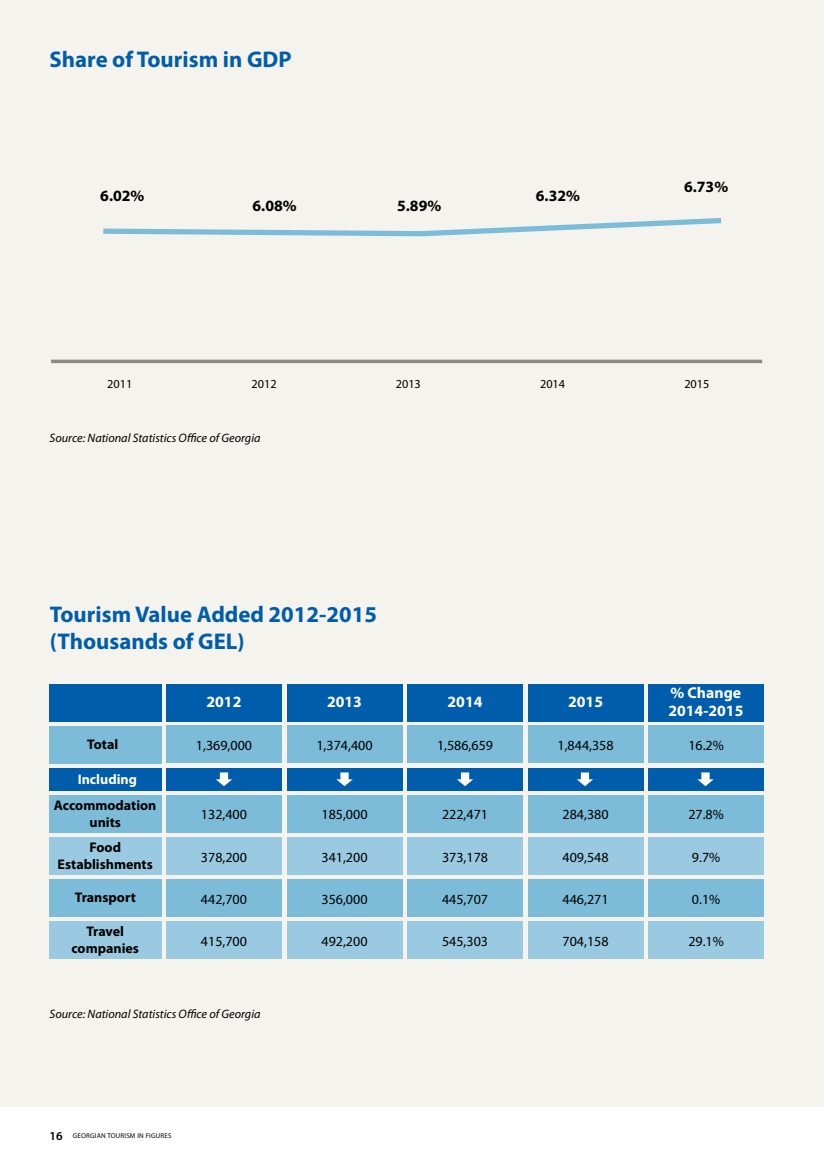
<style>
.page{position:relative;width:824px;height:1166px;background:#fff}
.page>*{position:absolute;margin:0;border:0;box-sizing:border-box;transform-origin:0 0}
.t1{font:700 22.75px/27.3px "Myriad Pro";color:#005dac}
.t2{font:700 15.75px/18.9px "Myriad Pro";color:#fff}
.t3{font:700 15.75px "Myriad Pro";color:#000}
.t4{font:14px "Myriad Pro";color:#000}
.t5{font:700 14px/16.8px "Myriad Pro";color:#000;text-align:center}
.t6{font:700 14px "Myriad Pro";color:#fff}
.t7{font:italic 12.25px "Myriad Pro";color:#000}
.t8{font:12.25px "Myriad Pro";color:#000}
.t9{font:7px "Myriad Pro";letter-spacing:.025em;color:#000}
.s1{font-weight:600;font-size:12.25px}
</style>
<div class="page">
<div style="left:0;top:0;width:823px;height:1106px;background:#f4f3ed"></div>
<hr style="left:51px;top:360px;width:711px;height:3px;background:#8a8b83">
<svg style="left:103px;top:218px;width:619px;height:19px"></svg>
<div style="left:49px;top:921px;width:112px;height:37px;background:#9acae1"></div>
<div style="left:49px;top:684px;width:112px;height:37px;background:#005dac"></div>
<div style="left:49px;top:726px;width:112px;height:37px;background:#7cbcd8"></div>
<div style="left:49px;top:768px;width:112px;height:23px;background:#005dac"></div>
<div style="left:49px;top:796px;width:112px;height:37px;background:#7cbcd8"></div>
<div style="left:49px;top:838px;width:112px;height:37px;background:#9acae1"></div>
<div style="left:49px;top:880px;width:112px;height:36px;background:#7cbcd8"></div>
<div style="left:166px;top:921px;width:116px;height:37px;background:#9acae1"></div>
<div style="left:166px;top:684px;width:116px;height:37px;background:#005dac"></div>
<div style="left:166px;top:726px;width:116px;height:37px;background:#7cbcd8"></div>
<div style="left:166px;top:768px;width:116px;height:23px;background:#005dac"></div>
<div style="left:166px;top:796px;width:116px;height:37px;background:#7cbcd8"></div>
<div style="left:166px;top:837px;width:116px;height:37px;background:#9acae1"></div>
<div style="left:166px;top:879px;width:116px;height:37px;background:#7cbcd8"></div>
<svg style="left:216px;top:772px;width:16px;height:14px"></svg>
<div style="left:287px;top:921px;width:115px;height:37px;background:#9acae1"></div>
<div style="left:287px;top:684px;width:115px;height:37px;background:#005dac"></div>
<div style="left:287px;top:726px;width:115px;height:37px;background:#7cbcd8"></div>
<div style="left:287px;top:768px;width:115px;height:23px;background:#005dac"></div>
<div style="left:287px;top:796px;width:115px;height:37px;background:#7cbcd8"></div>
<div style="left:287px;top:837px;width:115px;height:37px;background:#9acae1"></div>
<div style="left:287px;top:879px;width:115px;height:37px;background:#7cbcd8"></div>
<svg style="left:336px;top:772px;width:17px;height:14px"></svg>
<div style="left:407px;top:921px;width:116px;height:37px;background:#9acae1"></div>
<div style="left:407px;top:684px;width:116px;height:37px;background:#005dac"></div>
<div style="left:407px;top:726px;width:116px;height:37px;background:#7cbcd8"></div>
<div style="left:407px;top:768px;width:116px;height:23px;background:#005dac"></div>
<div style="left:407px;top:796px;width:116px;height:37px;background:#7cbcd8"></div>
<div style="left:407px;top:837px;width:116px;height:37px;background:#9acae1"></div>
<div style="left:407px;top:879px;width:116px;height:37px;background:#7cbcd8"></div>
<svg style="left:457px;top:772px;width:16px;height:14px"></svg>
<div style="left:527px;top:921px;width:116px;height:37px;background:#9acae1"></div>
<div style="left:527px;top:684px;width:116px;height:37px;background:#005dac"></div>
<div style="left:527px;top:726px;width:116px;height:37px;background:#7cbcd8"></div>
<div style="left:527px;top:768px;width:116px;height:23px;background:#005dac"></div>
<div style="left:527px;top:796px;width:116px;height:37px;background:#7cbcd8"></div>
<div style="left:527px;top:837px;width:116px;height:37px;background:#9acae1"></div>
<div style="left:527px;top:879px;width:116px;height:37px;background:#7cbcd8"></div>
<svg style="left:577px;top:772px;width:16px;height:14px"></svg>
<div style="left:648px;top:921px;width:115px;height:37px;background:#9acae1"></div>
<div style="left:648px;top:684px;width:115px;height:37px;background:#005dac"></div>
<div style="left:648px;top:726px;width:115px;height:37px;background:#7cbcd8"></div>
<div style="left:648px;top:768px;width:115px;height:23px;background:#005dac"></div>
<div style="left:648px;top:796px;width:115px;height:37px;background:#7cbcd8"></div>
<div style="left:648px;top:837px;width:115px;height:37px;background:#9acae1"></div>
<div style="left:648px;top:879px;width:115px;height:37px;background:#7cbcd8"></div>
<svg style="left:697px;top:772px;width:16px;height:14px"></svg>
<h1 class="t1" style="left:50px;top:45px;width:243px">Share of Tourism in GDP</h1>
<p class="t3" style="left:100px;top:185px;width:46px">6.02%</p>
<p class="t3" style="left:252px;top:195px;width:46px">6.08%</p>
<p class="t3" style="left:397px;top:195px;width:46px">5.89%</p>
<p class="t3" style="left:536px;top:185px;width:46px">6.32%</p>
<p class="t3" style="left:684px;top:176px;width:46px">6.73%</p>
<p class="t8" style="left:107px;top:376px;width:27px">2011</p>
<p class="t8" style="left:251px;top:376px;width:27px">2012</p>
<p class="t7" style="left:50px;top:430px;width:212px">Source: National Statistics Office of Georgia</p>
<p class="t8" style="left:396px;top:376px;width:27px">2013</p>
<p class="t8" style="left:540px;top:376px;width:27px">2014</p>
<p class="t8" style="left:684px;top:376px;width:27px">2015</p>
<h1 class="t1" style="left:50px;top:600px;width:328px">Tourism Value Added 2012-2015 (Thousands of GEL)</h1>
<p class="t5" style="left:87px;top:735px;width:32px">Total</p>
<p class="t6" style="left:78px;top:770px;width:61px">Including</p>
<p class="t5" style="left:54px;top:796px;width:104px">Accommodation units</p>
<p class="t5" style="left:58px;top:839px;width:97px">Food<br>Establishments</p>
<p class="t5" style="left:75px;top:888px;width:62px">Transport</p>
<p class="t5" style="left:71px;top:922px;width:69px">Travel companies</p>
<p class="t2" style="left:206px;top:691px;width:36px">2012</p>
<p class="t4" style="left:196px;top:736px;width:58px">1,369,000</p>
<p class="t4" style="left:201px;top:805px;width:47px">132,400</p>
<p class="t4" style="left:201px;top:848px;width:47px">378,200</p>
<p class="t4" style="left:201px;top:890px;width:47px">442,700</p>
<p class="t4" style="left:201px;top:932px;width:47px">415,700</p>
<p class="t7" style="left:50px;top:1006px;width:212px">Source: National Statistics Office of Georgia</p>
<p class="t9" style="left:50px;top:1131px;width:123px"><span class="s1">16</span> GEORGIAN TOURISM IN FIGURES</p>
<p class="t2" style="left:327px;top:691px;width:36px">2013</p>
<p class="t4" style="left:316px;top:736px;width:58px">1,374,400</p>
<p class="t4" style="left:321px;top:805px;width:47px">185,000</p>
<p class="t4" style="left:321px;top:848px;width:47px">341,200</p>
<p class="t4" style="left:321px;top:890px;width:47px">356,000</p>
<p class="t4" style="left:321px;top:932px;width:47px">492,200</p>
<p class="t2" style="left:447px;top:691px;width:36px">2014</p>
<p class="t4" style="left:437px;top:736px;width:58px">1,586,659</p>
<p class="t4" style="left:442px;top:805px;width:47px">222,471</p>
<p class="t4" style="left:442px;top:848px;width:47px">373,178</p>
<p class="t4" style="left:442px;top:890px;width:47px">445,707</p>
<p class="t4" style="left:442px;top:932px;width:47px">545,303</p>
<p class="t2" style="left:568px;top:691px;width:36px">2015</p>
<p class="t2" style="left:668px;top:682px;width:77px">% Change<br>2014-2015</p>
<p class="t4" style="left:557px;top:736px;width:58px">1,844,358</p>
<p class="t4" style="left:688px;top:736px;width:37px">16.2%</p>
<p class="t4" style="left:562px;top:805px;width:47px">284,380</p>
<p class="t4" style="left:562px;top:848px;width:47px">409,548</p>
<p class="t4" style="left:562px;top:890px;width:47px">446,271</p>
<p class="t4" style="left:688px;top:805px;width:37px">27.8%</p>
<p class="t4" style="left:692px;top:848px;width:30px">9.7%</p>
<p class="t4" style="left:692px;top:890px;width:30px">0.1%</p>
<p class="t4" style="left:562px;top:932px;width:47px">704,158</p>
<p class="t4" style="left:688px;top:932px;width:37px">29.1%</p>
</div>
